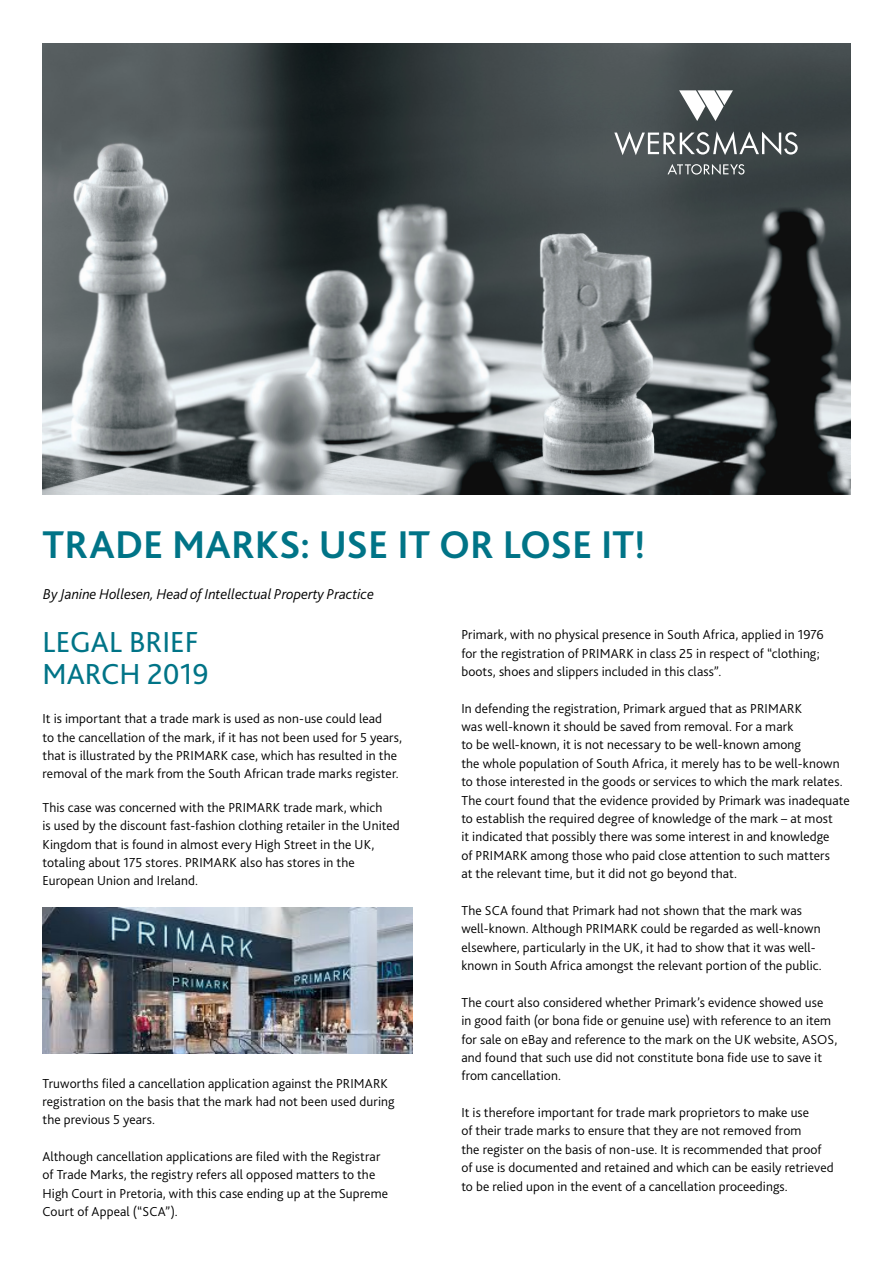
<style>
.page{position:relative;width:893px;height:1263px;background:#fff}
.page>*{position:absolute;margin:0;border:0;box-sizing:border-box;transform-origin:0 0}
.t1{font:700 40.5px "Bliss";color:#007487}
.t2{font:30.3px/31.8px "Bliss";color:#007487}
.t3{font:italic 300 15px "Bliss";color:#000}
.t4{font:300 13.65px/18.5px "Bliss";letter-spacing:.005em;color:#000}
</style>
<div class="page">
<img style="left:43px;top:43px;width:807px;height:451px">
<svg style="left:679px;top:90px;width:54px;height:31px"></svg>
<svg style="left:614px;top:131px;width:184px;height:24px"></svg>
<svg style="left:667px;top:164px;width:77px;height:11px"></svg>
<img style="left:43px;top:907px;width:369px;height:146px">
<h1 class="t1" style="left:43px;top:519px;width:604px">TRADE MARKS: USE IT OR LOSE IT!</h1>
<p class="t3" style="left:43px;top:585px;width:332px">By Janine Hollesen, Head of Intellectual Property Practice</p>
<h2 class="t2" style="left:43px;top:626px;width:168px">LEGAL BRIEF<br>MARCH 2019</h2>
<p class="t4" style="left:43px;top:709px;width:361px">It is important that a trade mark is used as non-use could lead<br>to the cancellation of the mark, if it has not been used for 5 years, that is illustrated by the PRIMARK case, which has resulted in the removal of the mark from the South African trade marks register.</p>
<p class="t4" style="left:43px;top:798px;width:359px">This case was concerned with the PRIMARK trade mark, which<br>is used by the discount fast-fashion clothing retailer in the United Kingdom that is found in almost every High Street in the UK, totaling about 175 stores. PRIMARK also has stores in the European Union and Ireland.</p>
<p class="t4" style="left:43px;top:1074px;width:354px">Truworths filed a cancellation application against the PRIMARK registration on the basis that the mark had not been used during the previous 5 years.</p>
<p class="t4" style="left:43px;top:1147px;width:347px">Although cancellation applications are filed with the Registrar of Trade Marks, the registry refers all opposed matters to the High Court in Pretoria, with this case ending up at the Supreme Court of Appeal (“SCA”).</p>
<p class="t4" style="left:461px;top:625px;width:364px">Primark, with no physical presence in South Africa, applied in 1976 for the registration of PRIMARK in class 25 in respect of “clothing; boots, shoes and slippers included in this class”.</p>
<p class="t4" style="left:461px;top:699px;width:390px">In defending the registration, Primark argued that as PRIMARK<br>was well-known it should be saved from removal. For a mark<br>to be well-known, it is not necessary to be well-known among<br>the whole population of South Africa, it merely has to be well-known to those interested in the goods or services to which the mark relates.<br>The court found that the evidence provided by Primark was inadequate to establish the required degree of knowledge of the mark – at most<br>it indicated that possibly there was some interest in and knowledge<br>of PRIMARK among those who paid close attention to such matters<br>at the relevant time, but it did not go beyond that.</p>
<p class="t4" style="left:461px;top:901px;width:362px">The SCA found that Primark had not shown that the mark was well-known. Although PRIMARK could be regarded as well-known elsewhere, particularly in the UK, it had to show that it was well&shy;known in South Africa amongst the relevant portion of the public.</p>
<p class="t4" style="left:461px;top:993px;width:377px">The court also considered whether Primark’s evidence showed use<br>in good faith (or bona fide or genuine use) with reference to an item for sale on eBay and reference to the mark on the UK website, ASOS, and found that such use did not constitute bona fide use to save it from cancellation.</p>
<p class="t4" style="left:461px;top:1103px;width:374px">It is therefore important for trade mark proprietors to make use<br>of their trade marks to ensure that they are not removed from<br>the register on the basis of non-use. It is recommended that proof of use is documented and retained and which can be easily retrieved to be relied upon in the event of a cancellation proceedings.</p>
</div>
